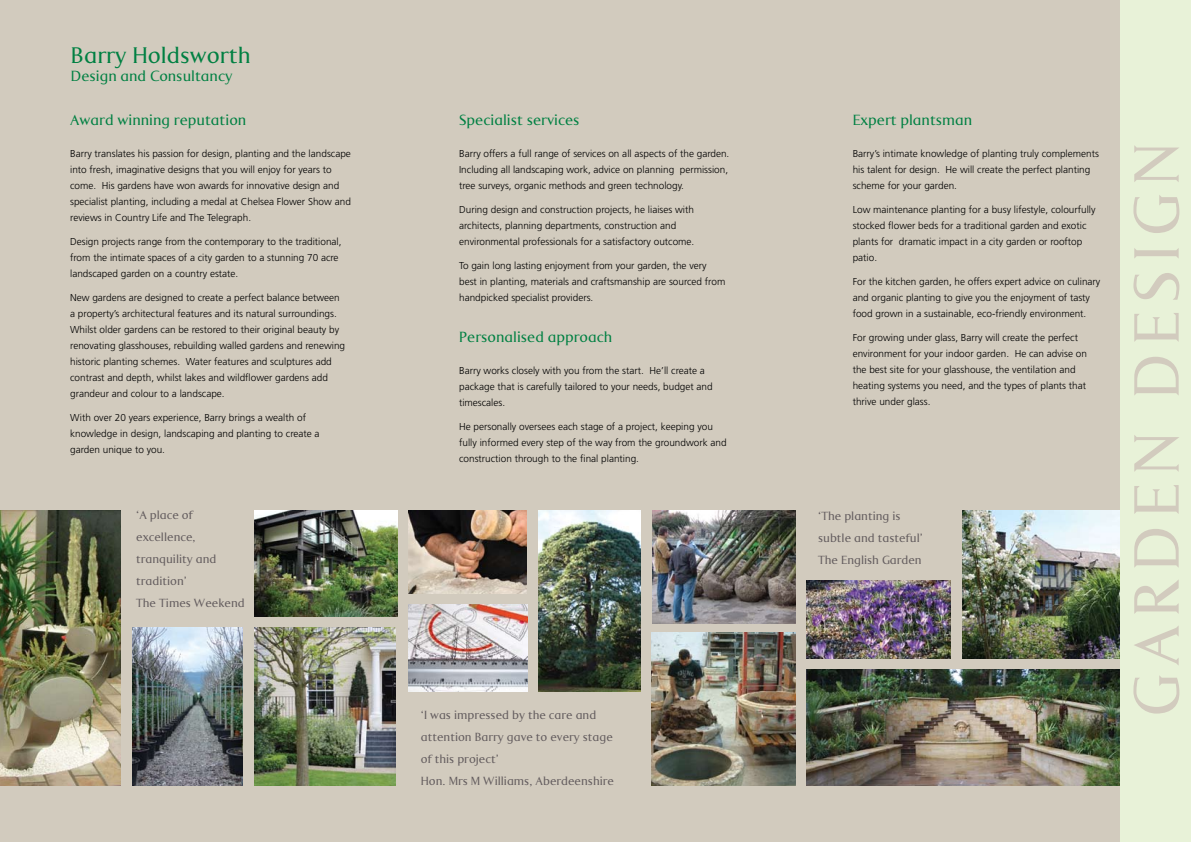
<style>
.page{position:relative;width:1191px;height:842px;background:#d2cbbe}
.page>*{position:absolute;margin:0;border:0;box-sizing:border-box;transform-origin:0 0}
.t1{font:23px "Lu Marc LL";color:#008042}
.t2{font:15px "Lu Marc LL";color:#008042}
.t3{font:12px/22px "Lu Marc LL";color:#635c5e}
.t4{font:300 10px/16px "Frutiger";color:#000}
</style>
<div class="page">
<img style="left:538px;top:510px;width:103px;height:182px">
<img style="left:132px;top:628px;width:111px;height:157px">
<img style="left:652px;top:510px;width:143px;height:114px">
<img style="left:0;top:510px;width:121px;height:275px">
<img style="left:254px;top:627px;width:142px;height:158px">
<img style="left:254px;top:510px;width:143px;height:106px">
<img style="left:408px;top:510px;width:119px;height:83px">
<img style="left:408px;top:605px;width:120px;height:87px">
<img style="left:806px;top:580px;width:145px;height:78px">
<img style="left:806px;top:670px;width:314px;height:115px">
<img style="left:962px;top:510px;width:158px;height:148px">
<img style="left:651px;top:633px;width:144px;height:152px">
<div style="left:1120px;top:0;width:71px;height:842px;background:#e8f2d8"></div>
<svg style="left:1133px;top:145px;width:46px;height:568px"></svg>
<h1 class="t1" style="left:71px;top:42px;width:181px">Barry Holdsworth</h1>
<h2 class="t2" style="left:71px;top:67px;width:163px">Design and Consultancy</h2>
<h2 class="t2" style="left:70px;top:112px;width:178px">Award winning reputation</h2>
<p class="t4" style="left:70px;top:146px;width:282px">Barry translates his passion for design, planting and the landscape into fresh, imaginative designs that you will enjoy for years to come. His gardens have won awards for innovative design and specialist planting, including a medal at Chelsea Flower Show and reviews in Country Life and The Telegraph.</p>
<p class="t4" style="left:70px;top:234px;width:273px">Design projects range from the contemporary to the traditional, from the intimate spaces of a city garden to a stunning 70 acre landscaped garden on a country estate.</p>
<p class="t4" style="left:70px;top:290px;width:276px">New gardens are designed to create a perfect balance between a property’s architectural features and its natural surroundings.<br>Whilst older gardens can be restored to their original beauty by renovating glasshouses, rebuilding walled gardens and renewing historic planting schemes. Water features and sculptures add contrast and depth, whilst lakes and wildflower gardens add grandeur and colour to a landscape.</p>
<p class="t4" style="left:70px;top:410px;width:251px">With over 20 years experience, Barry brings a wealth of knowledge in design, landscaping and planting to create a garden unique to you.</p>
<h2 class="t2" style="left:459px;top:111px;width:122px">Specialist services</h2>
<p class="t4" style="left:459px;top:145px;width:272px">Barry offers a full range of services on all aspects of the garden.<br>Including all landscaping work, advice on planning permission, tree surveys, organic methods and green technology.</p>
<p class="t4" style="left:459px;top:201px;width:237px">During design and construction projects, he liaises with architects, planning departments, construction and environmental professionals for a satisfactory outcome.</p>
<p class="t4" style="left:459px;top:257px;width:268px">To gain long lasting enjoyment from your garden, the very best in planting, materials and craftsmanship are sourced from handpicked specialist providers.</p>
<h2 class="t2" style="left:459px;top:328px;width:155px">Personalised approach</h2>
<p class="t4" style="left:459px;top:362px;width:255px">Barry works closely with you from the start. He’ll create a package that is carefully tailored to your needs, budget and timescales.</p>
<p class="t4" style="left:459px;top:418px;width:269px">He personally oversees each stage of a project, keeping you fully informed every step of the way from the groundwork and construction through to the final planting.</p>
<h2 class="t2" style="left:852px;top:111px;width:121px">Expert plantsman</h2>
<p class="t4" style="left:852px;top:145px;width:248px">Barry’s intimate knowledge of planting truly complements his talent for design. He will create the perfect planting scheme for your garden.</p>
<p class="t4" style="left:852px;top:201px;width:244px">Low maintenance planting for a busy lifestyle, colourfully stocked flower beds for a traditional garden and exotic plants for dramatic impact in a city garden or rooftop patio.</p>
<p class="t4" style="left:852px;top:273px;width:249px">For the kitchen garden, he offers expert advice on culinary and organic planting to give you the enjoyment of tasty food grown in a sustainable, eco-friendly environment.</p>
<p class="t4" style="left:852px;top:329px;width:236px">For growing under glass, Barry will create the perfect environment for your indoor garden. He can advise on the best site for your glasshouse, the ventilation and heating systems you need, and the types of plants that thrive under glass.</p>
<p class="t3" style="left:136px;top:504px;width:110px">‘A place of excellence, tranquility and tradition’<br>The Times Weekend</p>
<p class="t3" style="left:818px;top:505px;width:106px">‘The planting is subtle and tasteful’<br>The English Garden</p>
<p class="t3" style="left:421px;top:704px;width:195px">‘I was impressed by the care and attention Barry gave to every stage of this project’<br>Hon. Mrs M Williams, Aberdeenshire</p>
</div>
